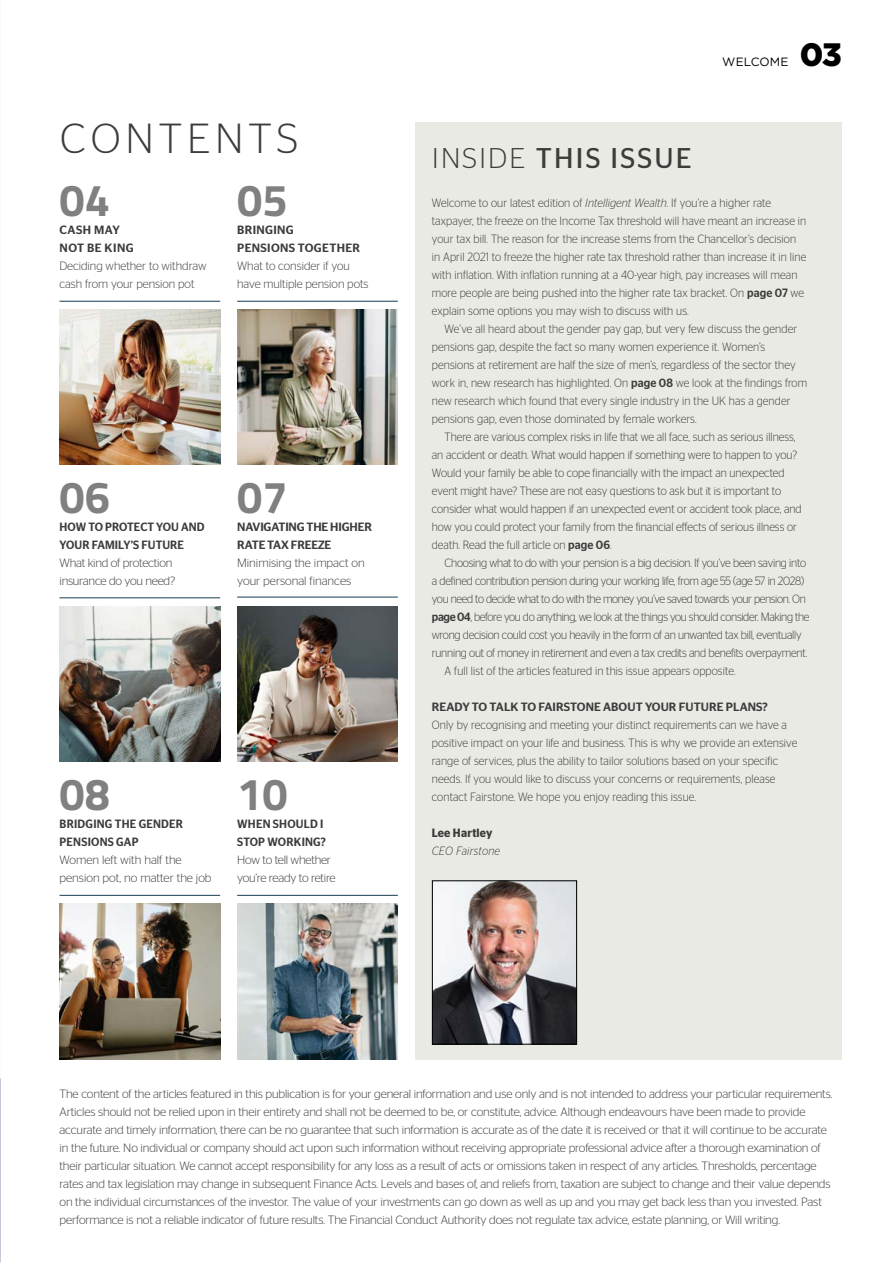
<style>
.page{position:relative;width:893px;height:1263px;background:#fff}
.page>*{position:absolute;margin:0;border:0;box-sizing:border-box;transform-origin:0 0}
.t1{font:700 45px "Titillium";color:#818080}
.t2{font:300 42px "Stag Sans";letter-spacing:.115em;color:#3c3c3b}
.t3{font:900 32.4px "Gotham HTF";color:#000}
.t4{font:28.5px "Stag Sans";letter-spacing:.08em;color:#3c3c3b}
.t5{font:300 12px/18px "Stag Sans";letter-spacing:-.01em;color:#3c3c3b}
.t6{font:300 12px/18px "Stag Sans";letter-spacing:.01em;color:#3c3c3b;scale:.92 1}
.t7{font:300 12px/18px "Stag Sans";letter-spacing:-.01em;color:#3c3c3b;scale:.92 1}
.t8{font:300 12px "Stag Sans";letter-spacing:-.03em;color:#3c3c3b;scale:.92 1}
.t9{font:500 12px/18px "Stag Sans";letter-spacing:.01em;color:#3c3c3b;scale:.95 1}
.t10{font:500 12px "Stag Sans";letter-spacing:.01em;color:#3c3c3b}
.t11{font:500 12px/18px "Stag Sans";letter-spacing:-.01em;color:#3c3c3b}
.t12{font:500 12px/18px "Stag Sans";letter-spacing:.03em;color:#3c3c3b}
.t13{font:500 12px/18px "Stag Sans";letter-spacing:.04em;color:#3c3c3b}
.t14{font:italic 300 12px "Stag Sans";letter-spacing:.02em;color:#3c3c3b;scale:.92 1}
.t15{font:600 12px "Stag Sans";letter-spacing:.02em;color:#3c3c3b;scale:.92 1}
.t16{font:12px "Gotham HTF";letter-spacing:.01em;color:#000}
.s1{font-weight:300}
.s2{font-style:italic}
.s3{font-weight:500}
</style>
<div class="page">
<div style="left:415px;top:122px;width:427px;height:937px;background:#e9eae4"></div>
<img style="left:434px;top:882px;width:141px;height:161px">
<div style="left:432px;top:880px;width:145px;height:165px;border:1px solid #000"></div>
<hr style="left:60px;top:301px;width:160px;height:1px;background:#163c52">
<hr style="left:237px;top:301px;width:161px;height:1px;background:#163c52">
<img style="left:60px;top:310px;width:160px;height:155px">
<img style="left:237px;top:310px;width:161px;height:155px">
<hr style="left:60px;top:597px;width:160px;height:1px;background:#163c52">
<img style="left:60px;top:606px;width:160px;height:155px">
<img style="left:237px;top:904px;width:161px;height:155px">
<hr style="left:237px;top:895px;width:161px;height:1px;background:#163c52">
<img style="left:60px;top:904px;width:160px;height:155px">
<hr style="left:60px;top:895px;width:160px;height:1px;background:#163c52">
<img style="left:237px;top:606px;width:161px;height:155px">
<hr style="left:237px;top:597px;width:161px;height:1px;background:#163c52">
<h2 class="t2" style="left:60px;top:115px;width:240px">CONTENTS</h2>
<h1 class="t1" style="left:60px;top:166px;width:52px">04</h1>
<p class="t13" style="left:60px;top:221px;width:76px">CASH MAY<br>NOT BE KING</p>
<p class="t5" style="left:60px;top:257px;width:148px">Deciding whether to withdraw cash from your pension pot</p>
<h1 class="t1" style="left:237px;top:166px;width:52px">05</h1>
<p class="t12" style="left:237px;top:221px;width:124px">BRINGING<br>PENSIONS TOGETHER</p>
<p class="t5" style="left:237px;top:257px;width:133px">What to consider if you have multiple pension pots</p>
<h1 class="t1" style="left:60px;top:463px;width:52px">06</h1>
<p class="t9" style="left:60px;top:518px;width:154px">HOW TO PROTECT YOU AND<br>YOUR FAMILY’S FUTURE</p>
<p class="t5" style="left:60px;top:554px;width:117px">What kind of protection insurance do you need?</p>
<h1 class="t1" style="left:237px;top:463px;width:52px">07</h1>
<p class="t11" style="left:237px;top:518px;width:136px">NAVIGATING THE HIGHER<br>RATE TAX FREEZE</p>
<p class="t5" style="left:237px;top:554px;width:129px">Minimising the impact on your personal finances</p>
<h1 class="t1" style="left:60px;top:760px;width:52px">08</h1>
<p class="t9" style="left:60px;top:815px;width:132px">BRIDGING THE GENDER<br>PENSIONS GAP</p>
<p class="t5" style="left:60px;top:851px;width:154px">Women left with half the pension pot, no matter the job</p>
<h1 class="t1" style="left:237px;top:760px;width:52px">10</h1>
<p class="t9" style="left:237px;top:815px;width:95px">WHEN SHOULD I<br>STOP WORKING?</p>
<p class="t5" style="left:237px;top:851px;width:100px">How to tell whether you’re ready to retire</p>
<p class="t16" style="left:722px;top:55px;width:68px">WELCOME</p>
<h3 class="t3" style="left:800px;top:36px;width:44px">03</h3>
<h3 class="t4" style="left:432px;top:142px;width:261px"><span class="s1">INSIDE</span> THIS ISSUE</h3>
<p class="t6" style="left:432px;top:194px;width:408px">Welcome to our latest edition of <span class="s2">Intelligent Wealth</span>. If you’re a higher rate taxpayer, the freeze on the Income Tax threshold will have meant an increase in your tax bill. The reason for the increase stems from the Chancellor’s decision in April 2021 to freeze the higher rate tax threshold rather than increase it in line with inflation. With inflation running at a 40-year high, pay increases will mean more people are being pushed into the higher rate tax bracket. On <span class="s3">page 07</span> we explain some options you may wish to discuss with us.</p>
<p class="t6" style="left:432px;top:320px;width:410px;text-indent:13px">We’ve all heard about the gender pay gap, but very few discuss the gender pensions gap, despite the fact so many women experience it. Women’s pensions at retirement are half the size of men’s, regardless of the sector they work in, new research has highlighted. On <span class="s3">page 08</span> we look at the findings from new research which found that every single industry in the UK has a gender pensions gap, even those dominated by female workers.</p>
<p class="t7" style="left:432px;top:428px;width:404px;text-indent:13px">There are various complex risks in life that we all face, such as serious illness, an accident or death. What would happen if something were to happen to you?<br>Would your family be able to cope financially with the impact an unexpected event might have? These are not easy questions to ask but it is important to consider what would happen if an unexpected event or accident took place, and how you could protect your family from the financial effects of serious illness or death. Read the full article on <span class="s3">page 06</span>.</p>
<p class="t7" style="left:445px;top:554px;width:394px">Choosing what to do with your pension is a big decision. If you’ve been saving into</p>
<p class="t7" style="left:432px;top:572px;width:406px">a defined contribution pension during your working life, from age 55 (age 57 in 2028)</p>
<p class="t8" style="left:432px;top:592px;width:408px">you need to decide what to do with the money you’ve saved towards your pension. On</p>
<p class="t8" style="left:432px;top:610px;width:412px"><span class="s3">page 04</span>, before you do anything, we look at the things you should consider. Making the</p>
<p class="t7" style="left:432px;top:626px;width:404px">wrong decision could cost you heavily in the form of an unwanted tax bill, eventually</p>
<p class="t7" style="left:432px;top:644px;width:410px">running out of money in retirement and even a tax credits and benefits overpayment.</p>
<p class="t6" style="left:445px;top:662px;width:318px">A full list of the articles featured in this issue appears opposite.</p>
<p class="t10" style="left:432px;top:700px;width:337px">READY TO TALK TO FAIRSTONE ABOUT YOUR FUTURE PLANS?</p>
<p class="t6" style="left:432px;top:716px;width:399px">Only by recognising and meeting your distinct requirements can we have a positive impact on your life and business. This is why we provide an extensive range of services, plus the ability to tailor solutions based on your specific needs. If you would like to discuss your concerns or requirements, please contact Fairstone. We hope you enjoy reading this issue.</p>
<p class="t15" style="left:432px;top:826px;width:67px">Lee Hartley</p>
<p class="t14" style="left:432px;top:844px;width:76px">CEO Fairstone</p>
<p class="t5" style="left:60px;top:1085px;width:774px">The content of the articles featured in this publication is for your general information and use only and is not intended to address your particular requirements.<br>Articles should not be relied upon in their entirety and shall not be deemed to be, or constitute, advice. Although endeavours have been made to provide accurate and timely information, there can be no guarantee that such information is accurate as of the date it is received or that it will continue to be accurate in the future. No individual or company should act upon such information without receiving appropriate professional advice after a thorough examination of their particular situation. We cannot accept responsibility for any loss as a result of acts or omissions taken in respect of any articles. Thresholds, percentage rates and tax legislation may change in subsequent Finance Acts. Levels and bases of, and reliefs from, taxation are subject to change and their value depends on the individual circumstances of the investor. The value of your investments can go down as well as up and you may get back less than you invested. Past performance is not a reliable indicator of future results. The Financial Conduct Authority does not regulate tax advice, estate planning, or Will writing.</p>
</div>
